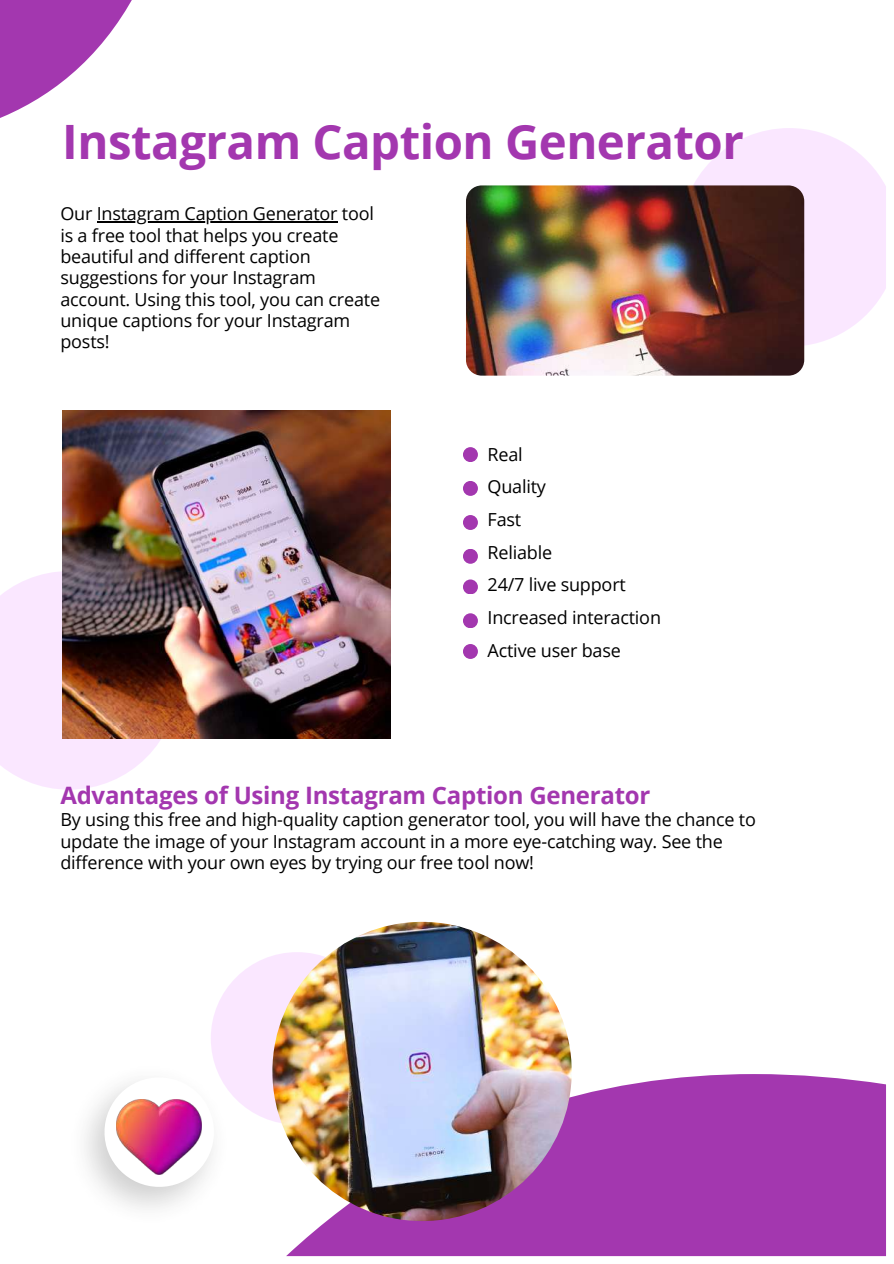
<style>
.page{position:relative;width:894px;height:1264px;background:#fff}
.page>*{position:absolute;margin:0;border:0;box-sizing:border-box;transform-origin:0 0}
.t1{font:700 47.4px "Open Sans";letter-spacing:-.01em;color:#a337af}
.t2{font:700 24px "Open Sans";letter-spacing:-.01em;color:#a337af}
.t3{font:18px/21.3px "Open Sans";letter-spacing:-.01em;color:#000}
</style>
<div class="page">
<svg style="left:286px;top:1074px;width:599px;height:182px;background:#a945b4"></svg>
<svg style="left:0;top:0;width:132px;height:118px"></svg>
<svg style="left:694px;top:128px;width:191px;height:219px;fill:#fae7ff"></svg>
<svg style="left:0;top:571px;width:178px;height:218px;fill:#fae7ff"></svg>
<svg style="left:211px;top:952px;width:113px;height:172px;fill:#fae7ff"></svg>
<img style="left:85px;top:1057px;width:151px;height:151px">
<svg style="left:104px;top:1077px;width:110px;height:109px"></svg>
<img style="left:466px;top:185px;width:338px;height:190px;border-radius:16px">
<img style="left:62px;top:410px;width:328px;height:328px">
<img style="left:272px;top:921px;width:299px;height:299px;border-radius:50%">
<div style="left:463px;top:447px;width:15px;height:15px;background:#a337af;border-radius:50%"></div>
<div style="left:463px;top:515px;width:15px;height:15px;background:#a337af;border-radius:50%"></div>
<div style="left:463px;top:579px;width:15px;height:15px;background:#a337af;border-radius:50%"></div>
<div style="left:463px;top:644px;width:15px;height:15px;background:#a337af;border-radius:50%"></div>
<div style="left:463px;top:481px;width:15px;height:15px;background:#a337af;border-radius:50%"></div>
<div style="left:463px;top:549px;width:15px;height:15px;background:#a337af;border-radius:50%"></div>
<div style="left:463px;top:613px;width:15px;height:15px;background:#a337af;border-radius:50%"></div>
<img style="left:117px;top:1099px;width:84px;height:74px">
<hr style="left:97px;top:221px;width:240px;height:1px;background:#000">
<h1 class="t1" style="left:62px;top:108px;width:683px">Instagram Caption Generator</h1>
<p class="t3" style="left:60px;top:202px;width:321px">Our Instagram Caption Generator tool is a free tool that helps you create beautiful and different caption suggestions for your Instagram account. Using this tool, you can create unique captions for your Instagram posts!</p>
<p class="t3" style="left:487px;top:437px;width:175px;line-height:32.7px">Real<br>Quality<br>Fast<br>Reliable<br>24/7 live support<br>Increased interaction<br>Active user base</p>
<h2 class="t2" style="left:60px;top:778px;width:591px">Advantages of Using Instagram Caption Generator</h2>
<p class="t3" style="left:60px;top:808px;width:696px">By using this free and high-quality caption generator tool, you will have the chance to update the image of your Instagram account in a more eye-catching way. See the difference with your own eyes by trying our free tool now!</p>
</div>
